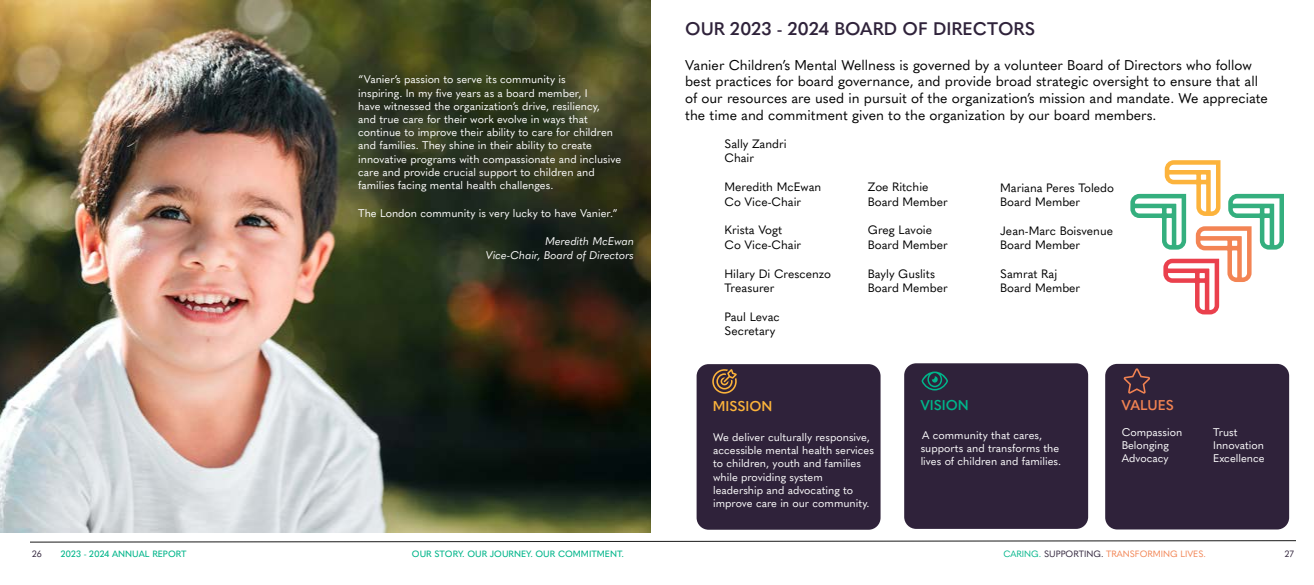
<style>
.page{position:relative;width:1314px;height:585px;background:#fff}
.page>*{position:absolute;margin:0;border:0;box-sizing:border-box;transform-origin:0 0}
.t1{font:600 18px "Quasimoda";color:#2f223a}
.t2{font:14px/16.8px "Quasimoda";color:#000}
.t3{font:600 14px "Quasimoda";color:#fcb43b}
.t4{font:600 14px "Quasimoda";color:#00b58a}
.t5{font:600 14px "Quasimoda";letter-spacing:-.005em;color:#f28352}
.t6{font:12px/14.4px "Quasimoda";color:#000}
.t7{font:11px/13.2px "Quasimoda";color:#fff}
.t8{font:italic 11px/13.2px "Quasimoda";color:#fff;text-align:right}
.t9{font:500 9px "Quasimoda";color:#00b58a}
.t10{font:9px "Quasimoda";color:#f28352}
.t11{font:9px "Quasimoda";color:#2f223a}
.s1{color:#00b58a}
.s2{color:#2f223a}
</style>
<div class="page">
<svg style="left:30px;top:540px;width:1266px;height:3px"></svg>
<img style="left:0;top:0;width:651px;height:533px">
<div style="left:697px;top:364px;width:184px;height:166px;background:#2f223a;border-radius:12px"></div>
<div style="left:904px;top:363px;width:184px;height:166px;background:#2f223a;border-radius:12px"></div>
<div style="left:1105px;top:364px;width:184px;height:166px;background:#2f223a;border-radius:12px"></div>
<svg style="left:1130px;top:160px;width:154px;height:154px"></svg>
<svg style="left:922px;top:372px;width:26px;height:19px"></svg>
<svg style="left:1123px;top:368px;width:27px;height:26px"></svg>
<svg style="left:712px;top:369px;width:25px;height:25px"></svg>
<p class="t7" style="left:358px;top:72px;width:265px">“Vanier’s passion to serve its community is<br>inspiring. In my five years as a board member, I<br>have witnessed the organization’s drive, resiliency,<br>and true care for their work evolve in ways that continue to improve their ability to care for children and families. They shine in their ability to create innovative programs with compassionate and inclusive care and provide crucial support to children and families facing mental health challenges.</p>
<p class="t7" style="left:358px;top:205px;width:261px">The London community is very lucky to have Vanier.”</p>
<p class="t8" style="left:486px;top:234px;width:150px">Meredith McEwan<br>Vice-Chair, Board of Directors</p>
<h1 class="t1" style="left:685px;top:15px;width:351px">OUR 2023 - 2024 BOARD OF DIRECTORS</h1>
<p class="t2" style="left:685px;top:55px;width:584px">Vanier Children’s Mental Wellness is governed by a volunteer Board of Directors who follow best practices for board governance, and provide broad strategic oversight to ensure that all of our resources are used in pursuit of the organization’s mission and mandate. We appreciate the time and commitment given to the organization by our board members.</p>
<p class="t6" style="left:724px;top:136px;width:64px">Sally Zandri<br>Chair</p>
<p class="t6" style="left:724px;top:179px;width:98px">Meredith McEwan<br>Co Vice-Chair</p>
<p class="t6" style="left:724px;top:222px;width:78px">Krista Vogt<br>Co Vice-Chair</p>
<p class="t6" style="left:724px;top:265px;width:108px">Hilary Di Crescenzo<br>Treasurer</p>
<p class="t6" style="left:724px;top:309px;width:57px">Paul Levac<br>Secretary</p>
<p class="t6" style="left:868px;top:179px;width:82px">Zoe Ritchie<br>Board Member</p>
<p class="t6" style="left:868px;top:222px;width:82px">Greg Lavoie<br>Board Member</p>
<p class="t6" style="left:868px;top:265px;width:82px">Bayly Guslits<br>Board Member</p>
<p class="t6" style="left:1000px;top:179px;width:115px">Mariana Peres Toledo<br>Board Member</p>
<p class="t6" style="left:1000px;top:223px;width:114px">Jean-Marc Boisvenue<br>Board Member</p>
<p class="t6" style="left:1000px;top:266px;width:82px">Samrat Raj<br>Board Member</p>
<p class="t3" style="left:713px;top:395px;width:61px">MISSION</p>
<p class="t7" style="left:713px;top:430px;width:163px">We deliver culturally responsive, accessible mental health services to children, youth and families while providing system leadership and advocating to improve care in our community.</p>
<p class="t4" style="left:920px;top:394px;width:50px">VISION</p>
<p class="t7" style="left:921px;top:428px;width:142px">A community that cares, supports and transforms the lives of children and families.</p>
<p class="t5" style="left:1121px;top:394px;width:54px">VALUES</p>
<p class="t7" style="left:1122px;top:425px;width:62px">Compassion</p>
<p class="t7" style="left:1213px;top:425px;width:26px">Trust</p>
<p class="t7" style="left:1122px;top:438px;width:49px">Belonging</p>
<p class="t7" style="left:1213px;top:438px;width:52px">Innovation</p>
<p class="t7" style="left:1122px;top:451px;width:48px">Advocacy</p>
<p class="t7" style="left:1213px;top:451px;width:53px">Excellence</p>
<p class="t11" style="left:32px;top:547px;width:11px">26</p>
<p class="t9" style="left:61px;top:547px;width:127px">2023 - 2024 ANNUAL REPORT</p>
<p class="t9" style="left:412px;top:547px;width:213px">OUR STORY. OUR JOURNEY. OUR COMMITMENT.</p>
<p class="t10" style="left:1003px;top:547px;width:204px"><span class="s1">CARING.</span> <span class="s2">SUPPORTING.</span> TRANSFORMING LIVES.</p>
<p class="t11" style="left:1285px;top:547px;width:10px">27</p>
</div>
